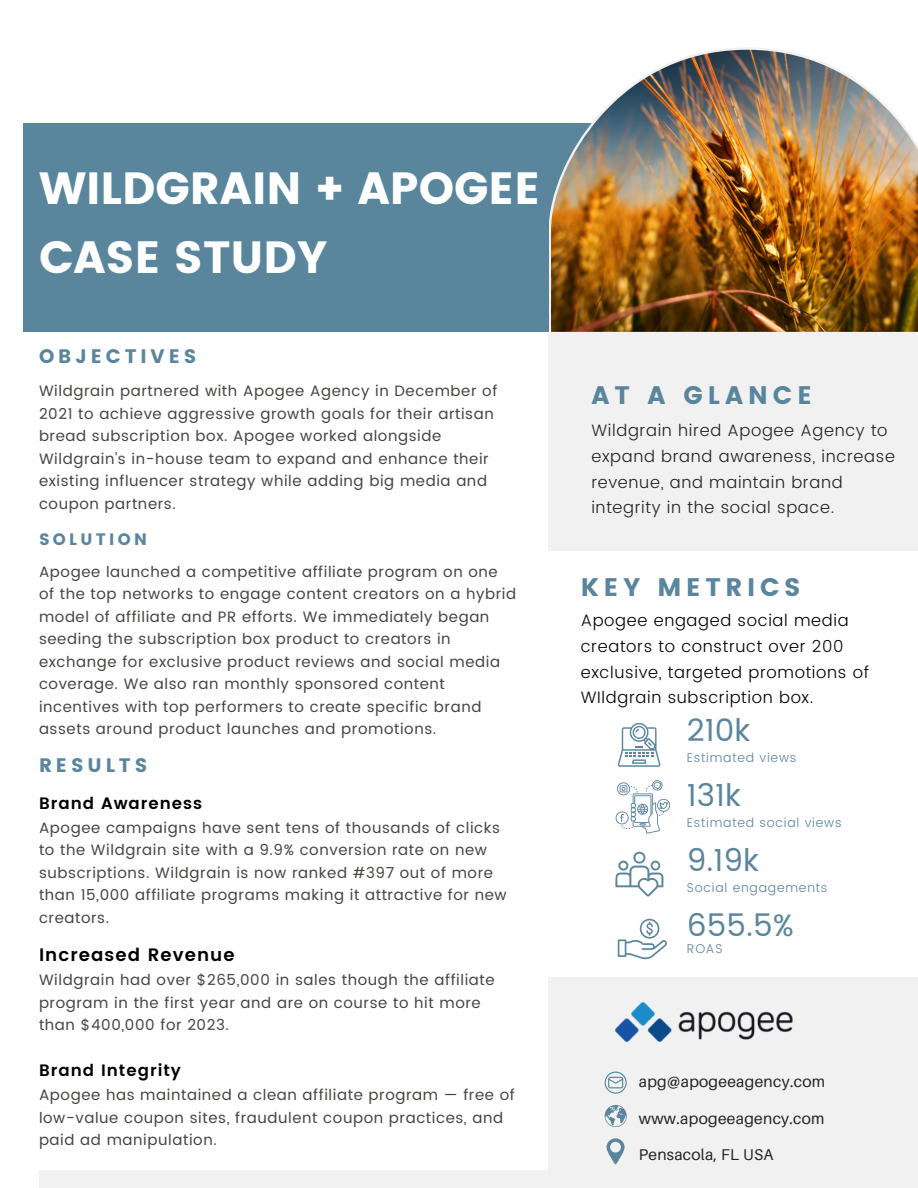
<style>
.page{position:relative;width:918px;height:1188px;background:#fff}
.page>*{position:absolute;margin:0;border:0;box-sizing:border-box;transform-origin:0 0}
.t1{font:45px "Poppins";color:#fff}
.t2{font:30.9px "Poppins";color:#5a869d}
.t3{font:25.35px "Poppins";letter-spacing:.185em;color:#5a869d}
.t4{font:19.5px "Poppins";letter-spacing:.2em;color:#5a869d}
.t5{font:600 18px "Poppins";letter-spacing:.06em;color:#000}
.t6{font:300 16.5px/25.8px "Poppins";letter-spacing:.04em;color:#222}
.t7{font:300 16.5px/25.8px "Poppins";letter-spacing:.04em;color:#000}
.t8{font:600 16.5px "Poppins";letter-spacing:.06em;color:#000}
.t9{font:16.5px "Poppins";letter-spacing:.2em;color:#5a869d}
.t10{font:15.6px "Aileron";letter-spacing:.02em;color:#222}
.t11{font:15px/22.5px "Poppins";letter-spacing:.04em;color:#444440}
.t12{font:300 12.6px "Poppins";letter-spacing:.06em;color:#5a869d}
</style>
<div class="page">
<div style="left:23px;top:124px;width:876px;height:208px;background:#5a869d"></div>
<div style="left:549px;top:334px;width:369px;height:217px;background:#f1f1f1"></div>
<img style="left:549px;top:48px;width:369px;height:286px">
<div style="left:549px;top:977px;width:369px;height:211px;background:#f1f1f1"></div>
<div style="left:39px;top:1170px;width:840px;height:18px;background:#f1f1f1"></div>
<svg style="left:618px;top:723px;width:43px;height:44px"></svg>
<svg style="left:616px;top:780px;width:54px;height:54px"></svg>
<svg style="left:618px;top:919px;width:49px;height:40px"></svg>
<svg style="left:615px;top:852px;width:48px;height:45px"></svg>
<svg style="left:606px;top:1138px;width:19px;height:26px"></svg>
<svg style="left:605px;top:1105px;width:22px;height:22px"></svg>
<img style="left:615px;top:1002px;width:178px;height:40px">
<svg style="left:605px;top:1072px;width:22px;height:22px"></svg>
<p class="t1" style="left:39px;top:162px;width:503px">WILDGRAIN + APOGEE</p>
<p class="t1" style="left:39px;top:231px;width:290px">CASE STUDY</p>
<p class="t4" style="left:39px;top:345px;width:159px">OBJECTIVES</p>
<p class="t11" style="left:39px;top:380px;width:460px">Wildgrain partnered with Apogee Agency in December of 2021 to achieve aggressive growth goals for their artisan bread subscription box. Apogee worked alongside Wildgrain’s in-house team to expand and enhance their existing influencer strategy while adding big media and coupon partners.</p>
<p class="t9" style="left:39px;top:530px;width:110px">SOLUTION</p>
<p class="t11" style="left:39px;top:560px;width:479px">Apogee launched a competitive affiliate program on one of the top networks to engage content creators on a hybrid model of affiliate and PR efforts. We immediately began seeding the subscription box product to creators in exchange for exclusive product reviews and social media coverage. We also ran monthly sponsored content incentives with top performers to create specific brand assets around product launches and promotions.</p>
<p class="t4" style="left:39px;top:754px;width:110px">RESULTS</p>
<p class="t8" style="left:39px;top:794px;width:165px">Brand Awareness</p>
<p class="t11" style="left:39px;top:816px;width:469px">Apogee campaigns have sent tens of thousands of clicks to the Wildgrain site with a 9.9% conversion rate on new subscriptions. Wildgrain is now ranked #397 out of more than 15,000 affiliate programs making it attractive for new creators.</p>
<p class="t5" style="left:39px;top:944px;width:197px">Increased Revenue</p>
<p class="t11" style="left:39px;top:969px;width:457px">Wildgrain had over $265,000 in sales though the affiliate program in the first year and are on course to hit more than $400,000 for 2023.</p>
<p class="t8" style="left:39px;top:1061px;width:144px">Brand Integrity</p>
<p class="t11" style="left:39px;top:1084px;width:477px">Apogee has maintained a clean affiliate program — free of low-value coupon sites, fraudulent coupon practices, and paid ad manipulation.</p>
<p class="t3" style="left:591px;top:380px;width:222px">AT A GLANCE</p>
<p class="t6" style="left:591px;top:417px;width:305px">Wildgrain hired Apogee Agency to expand brand awareness, increase revenue, and maintain brand integrity in the social space.</p>
<p class="t3" style="left:581px;top:572px;width:221px">KEY METRICS</p>
<p class="t7" style="left:581px;top:607px;width:290px">Apogee engaged social media creators to construct over 200 exclusive, targeted promotions of<br>WIldgrain subscription box.</p>
<p class="t2" style="left:687px;top:713px;width:65px">210k</p>
<p class="t12" style="left:687px;top:750px;width:111px">Estimated views</p>
<p class="t2" style="left:687px;top:778px;width:55px">131k</p>
<p class="t12" style="left:687px;top:815px;width:156px">Estimated social views</p>
<p class="t2" style="left:687px;top:843px;width:74px">9.19k</p>
<p class="t12" style="left:687px;top:880px;width:142px">Social engagements</p>
<p class="t2" style="left:687px;top:907px;width:108px">655.5%</p>
<p class="t12" style="left:687px;top:942px;width:37px">ROAS</p>
<p class="t10" style="left:639px;top:1072px;width:188px">apg@apogeeagency.com</p>
<p class="t10" style="left:639px;top:1109px;width:187px">www.apogeeagency.com</p>
<p class="t10" style="left:639px;top:1145px;width:136px">Pensacola, FL USA</p>
</div>
